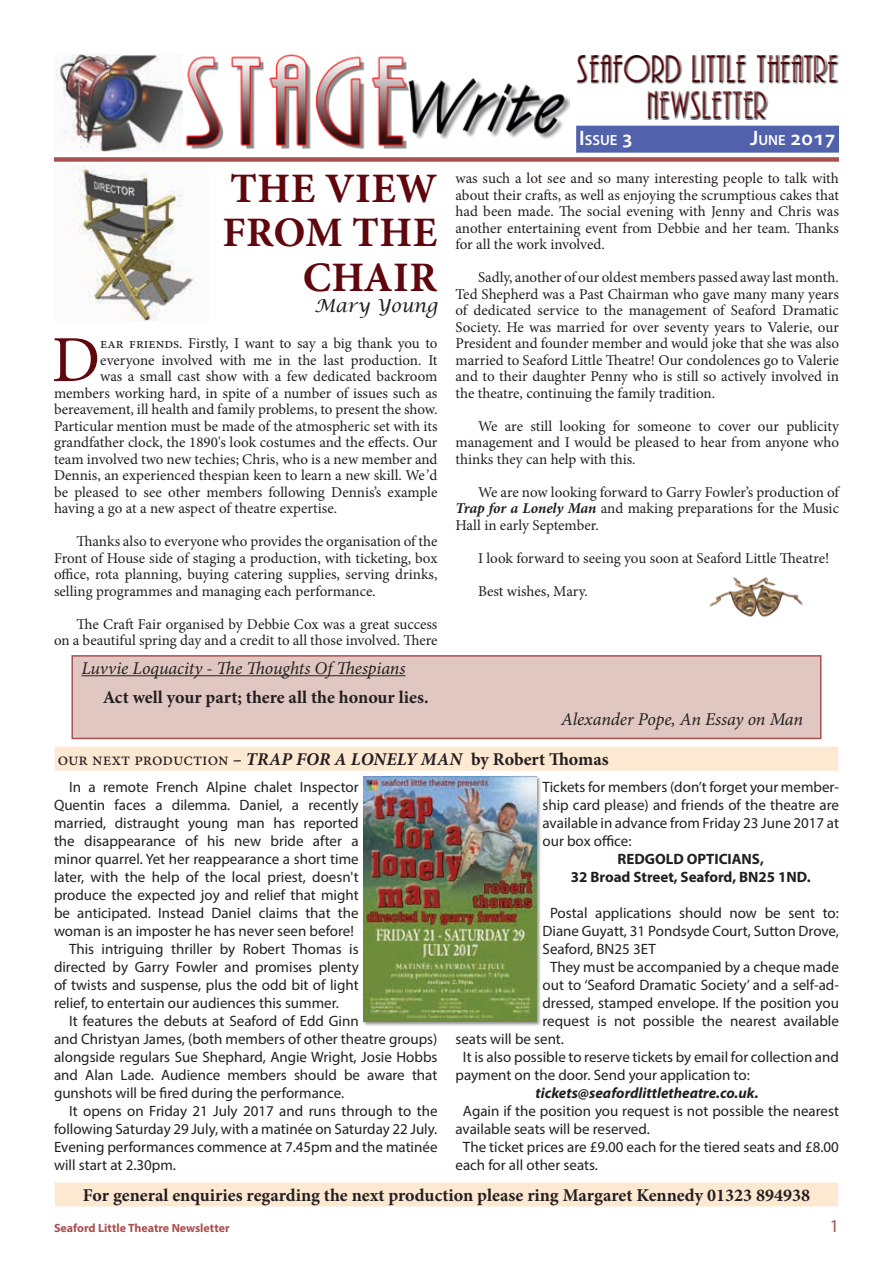
<style>
.page{position:relative;width:893px;height:1263px;background:#fff}
.page>*{position:absolute;margin:0;border:0;box-sizing:border-box;transform-origin:0 0}
.t1{font:65.7px "Minion Pro";color:#60070d}
.t2{font:700 42px/44.7px "Minion Pro";letter-spacing:.01em;color:#60070d;text-align:right}
.t3{font:36px/36px "Playwright Plain";color:#60070d;text-align:center;scale:.91 1}
.t4{font:600 21px "Myriad Pro";color:#fff}
.t5{font:700 18px "Minion Pro";color:#231f20}
.t6{font:italic 18px "Minion Pro";letter-spacing:-.005em;color:#231f20}
.t7{font:italic 700 18px "Minion Pro";letter-spacing:.01em;color:#231f20}
.t8{font:italic 18px "Lucida Calligraphy";color:#231f20}
.t9{font:18px "Myriad Pro";color:#a85150}
.t10{font:15px/16.5px "Minion Pro";color:#231f20;text-align:justify}
.t11{font:15px/18px "Myriad Pro";color:#231f20;text-align:justify}
.t12{font:700 15px/18px "Myriad Pro";color:#231f20;text-align:center}
.t13{font:italic 700 15px "Myriad Pro";color:#231f20}
.t14{font:600 14.7px "Myriad Pro";color:#fff}
.t15{font:700 12px "Myriad Pro";color:#a85150}
.s1{font-size:21px}
.s2{font-size:14.7px}
.s3{font-weight:700;font-style:italic}
.s4{font-weight:400;font-style:normal}
.s5{font-style:normal}
</style>
<div class="page">
<img style="left:54px;top:54px;width:516px;height:97px">
<div style="left:575px;top:54px;width:264px;height:66px;background:#231f20;opacity:.75"></div>
<div style="left:54px;top:157px;width:785px;height:5px;background:#a85150"></div>
<img style="left:70px;top:165px;width:128px;height:156px">
<div style="left:55px;top:1182px;width:783px;height:24px;background:#fde8d2"></div>
<div style="left:576px;top:126px;width:263px;height:27px;background:#5161ac"></div>
<div style="left:362px;top:775px;width:179px;height:251px;background:#231f20;opacity:.5"></div>
<img style="left:363px;top:776px;width:173px;height:245px">
<div style="left:55px;top:747px;width:783px;height:24px;background:#fde8d2"></div>
<img style="left:709px;top:577px;width:94px;height:40px">
<div style="left:72px;top:656px;width:749px;height:82px;background:#e1c7c2"></div>
<hr style="left:81px;top:675px;width:324px;height:1px;background:#231f20">
<div style="left:71px;top:655px;width:750px;height:84px;border:2px solid #a85150"></div>
<h3 class="t3" style="left:577px;top:51px;width:289px">SEAFORD LITTLE THEATRE<br>NEWSLETTER</h3>
<h2 class="t2" style="left:222px;top:165px;width:216px">THE VIEW<br>FROM THE<br>CHAIR</h2>
<p class="t8" style="left:314px;top:295px;width:125px">Mary Young</p>
<h1 class="t1" style="left:52px;top:316px;width:50px">D</h1>
<p class="t10" style="left:100px;top:335px;width:339px">ear friends. Firstly, I want to say a big thank you to</p>
<p class="t10" style="left:100px;top:352px;width:339px">everyone involved with me in the last production. It</p>
<p class="t10" style="left:100px;top:368px;width:339px">was a small cast show with a few dedicated backroom</p>
<p class="t10" style="left:54px;top:385px;width:385px">members working hard, in spite of a number of issues such as</p>
<p class="t10" style="left:54px;top:401px;width:385px">bereavement, ill health and family problems, to present the show.</p>
<p class="t10" style="left:54px;top:418px;width:385px">Particular mention must be made of the atmospheric set with its</p>
<p class="t10" style="left:54px;top:434px;width:385px">grandfather clock, the 1890's look costumes and the effects. Our</p>
<p class="t10" style="left:54px;top:451px;width:385px">team involved two new techies; Chris, who is a new member and</p>
<p class="t10" style="left:54px;top:467px;width:385px">Dennis, an experienced thespian keen to learn a new skill. We’d</p>
<p class="t10" style="left:54px;top:484px;width:385px">be pleased to see other members following Dennis’s example</p>
<p class="t10" style="left:54px;top:500px;width:285px">having a go at a new aspect of theatre expertise.</p>
<p class="t10" style="left:54px;top:533px;width:385px;text-indent:22px">Thanks also to everyone who provides the organisation of the Front of House side of staging a production, with ticketing, box office, rota planning, buying catering supplies, serving drinks, selling programmes and managing each performance.</p>
<p class="t10" style="left:54px;top:616px;width:385px;text-align:right">The Craft Fair organised by Debbie Cox was a great success<br>on a beautiful spring day and a credit to all those involved. There</p>
<p class="t6" style="left:81px;top:656px;width:326px">Luvvie Loquacity - The Thoughts Of Thespians</p>
<p class="t5" style="left:103px;top:685px;width:327px">Act well your part; there all the honour lies.</p>
<p class="t14" style="left:579px;top:131px;width:55px"><span class="s1">I</span>SSUE <span class="s1">3</span></p>
<h3 class="t4" style="left:750px;top:125px;width:87px">J<span class="s2">UNE</span> 2017</h3>
<p class="t10" style="left:455px;top:170px;width:385px">was such a lot see and so many interesting people to talk with about their crafts, as well as enjoying the scrumptious cakes that had been made. The social evening with Jenny and Chris was another entertaining event from Debbie and her team. Thanks for all the work involved.</p>
<p class="t10" style="left:455px;top:269px;width:385px;text-indent:22px">Sadly, another of our oldest members passed away last month.<br>Ted Shepherd was a Past Chairman who gave many many years of dedicated service to the management of Seaford Dramatic Society. He was married for over seventy years to Valerie, our President and founder member and would joke that she was also married to Seaford Little Theatre! Our condolences go to Valerie and to their daughter Penny who is still so actively involved in the theatre, continuing the family tradition.</p>
<p class="t10" style="left:455px;top:418px;width:385px;text-indent:22px">We are still looking for someone to cover our publicity management and I would be pleased to hear from anyone who thinks they can help with this.</p>
<p class="t10" style="left:455px;top:484px;width:386px;text-indent:22px">We are now looking forward to Garry Fowler’s production of <span class="s3">Trap for a Lonely Man</span> and making preparations for the Music Hall in early September.</p>
<p class="t10" style="left:478px;top:541px;width:353px;line-height:33px">I look forward to seeing you soon at Seaford Little Theatre!<br>Best wishes, Mary.</p>
<p class="t6" style="left:561px;top:707px;width:243px">Alexander Pope, An Essay on Man</p>
<p class="t7" style="left:58px;top:746px;width:552px"><span class="s4">our next production</span> – TRAP FOR A LONELY MAN <span class="s5">by Robert Thomas</span></p>
<p class="t11" style="left:69px;top:778px;width:291px">In a remote French Alpine chalet Inspector</p>
<p class="t11" style="left:54px;top:796px;width:306px">Quentin faces a dilemma. Daniel, a recently</p>
<p class="t11" style="left:54px;top:814px;width:306px">married, distraught young man has reported</p>
<p class="t11" style="left:54px;top:832px;width:306px">the disappearance of his new bride after a</p>
<p class="t11" style="left:54px;top:850px;width:306px">minor quarrel. Yet her reappearance a short time</p>
<p class="t11" style="left:54px;top:868px;width:306px">later, with the help of the local priest, doesn't</p>
<p class="t11" style="left:54px;top:886px;width:306px">produce the expected joy and relief that might</p>
<p class="t11" style="left:54px;top:904px;width:306px">be anticipated. Instead Daniel claims that the</p>
<p class="t11" style="left:54px;top:922px;width:301px">woman is an imposter he has never seen before!</p>
<p class="t11" style="left:69px;top:940px;width:291px">This intriguing thriller by Robert Thomas is</p>
<p class="t11" style="left:54px;top:958px;width:306px">directed by Garry Fowler and promises plenty</p>
<p class="t11" style="left:54px;top:976px;width:306px">of twists and suspense, plus the odd bit of light</p>
<p class="t11" style="left:54px;top:994px;width:286px">relief, to entertain our audiences this summer.</p>
<p class="t11" style="left:69px;top:1012px;width:291px">It features the debuts at Seaford of Edd Ginn</p>
<p class="t11" style="left:54px;top:1030px;width:385px">and Christyan James, (both members of other theatre groups)</p>
<p class="t11" style="left:54px;top:1048px;width:385px">alongside regulars Sue Shephard, Angie Wright, Josie Hobbs</p>
<p class="t11" style="left:54px;top:1066px;width:385px">and Alan Lade. Audience members should be aware that</p>
<p class="t11" style="left:54px;top:1084px;width:292px">gunshots will be fired during the performance.</p>
<p class="t11" style="left:69px;top:1102px;width:370px">It opens on Friday 21 July 2017 and runs through to the</p>
<p class="t11" style="left:54px;top:1120px;width:385px">following Saturday 29 July, with a matinée on Saturday 22 July.</p>
<p class="t11" style="left:54px;top:1138px;width:385px">Evening performances commence at 7.45pm and the matinée</p>
<p class="t11" style="left:54px;top:1156px;width:124px">will start at 2.30pm.</p>
<p class="t11" style="left:542px;top:778px;width:298px">Tickets for members (don’t forget your member&shy;ship card please) and friends of the theatre are available in advance from Friday 23 June 2017 at our box office:</p>
<p class="t12" style="left:571px;top:849px;width:241px">REDGOLD OPTICIANS,<br>32 Broad Street, Seaford, BN25 1ND.</p>
<p class="t11" style="left:550px;top:904px;width:290px">Postal applications should now be sent to:</p>
<p class="t11" style="left:542px;top:922px;width:298px">Diane Guyatt, 31 Pondsyde Court, Sutton Drove,</p>
<p class="t11" style="left:542px;top:940px;width:115px">Seaford, BN25 3ET</p>
<p class="t11" style="left:550px;top:958px;width:290px">They must be accompanied by a cheque made</p>
<p class="t11" style="left:542px;top:976px;width:298px">out to ‘Seaford Dramatic Society’ and a self-ad-</p>
<p class="t11" style="left:542px;top:994px;width:298px">dressed, stamped envelope. If the position you</p>
<p class="t11" style="left:542px;top:1012px;width:298px">request is not possible the nearest available</p>
<p class="t11" style="left:455px;top:1030px;width:110px">seats will be sent.</p>
<p class="t11" style="left:463px;top:1048px;width:377px">It is also possible to reserve tickets by email for collection and</p>
<p class="t11" style="left:455px;top:1066px;width:296px">payment on the door. Send your application to:</p>
<p class="t13" style="left:536px;top:1083px;width:225px">tickets@seafordlittletheatre.co.uk.</p>
<p class="t11" style="left:463px;top:1102px;width:377px">Again if the position you request is not possible the nearest</p>
<p class="t11" style="left:455px;top:1120px;width:196px">available seats will be reserved.</p>
<p class="t11" style="left:463px;top:1138px;width:377px">The ticket prices are £9.00 each for the tiered seats and £8.00</p>
<p class="t11" style="left:455px;top:1156px;width:144px">each for all other seats.</p>
<p class="t5" style="left:83px;top:1182px;width:728px">For general enquiries regarding the next production please ring Margaret Kennedy 01323 894938</p>
<p class="t15" style="left:54px;top:1220px;width:177px">Seaford Little Theatre Newsletter</p>
<p class="t9" style="left:830px;top:1215px;width:11px">1</p>
</div>
